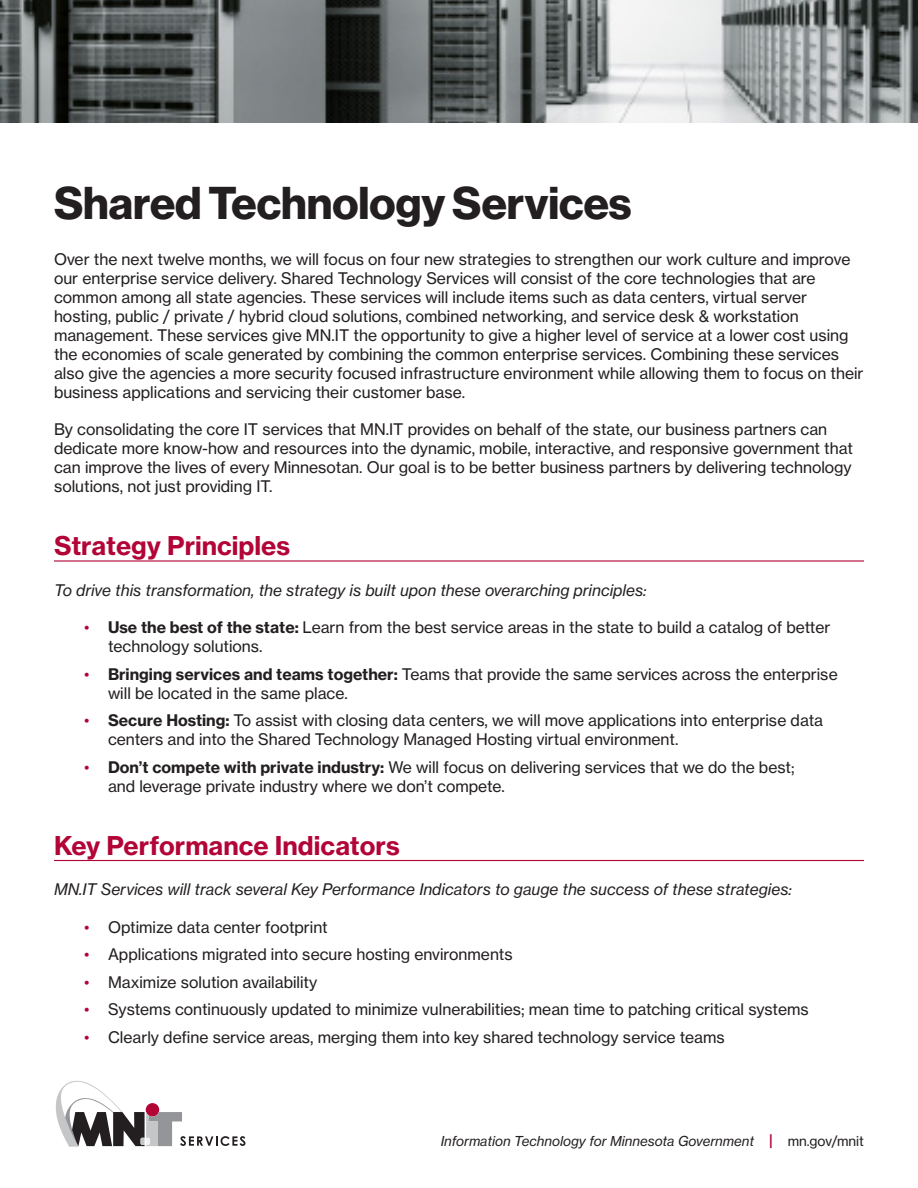
<style>
.page{position:relative;width:918px;height:1188px;background:#fff}
.page>*{position:absolute;margin:0;border:0;box-sizing:border-box;transform-origin:0 0}
.t1{font:45px "N Haas Grotesk DS Std 75 Bd";color:#231f20}
.t2{font:25.5px "N Haas Grotesk TX Std 75 Bd";color:#b30437}
.Body_Text{font:15.75px/18.9px "N Haas Grotesk TX Std 55 Rg";color:#231f20}
.Body_Text-2{font:15.75px "N Haas Grotesk TX Std 56 It";color:#231f20}
.t3{font:13.5px "N Haas Grotesk TX Std 56 It";color:#231f20}
.s1{color:#b30437}
.s2{font-family:"N Haas Grotesk TX Std 75 Bd"}
.s3{font-family:"N Haas Grotesk TX Std 75 Bd";font-size:15px;color:#b30437}
.s4{font-family:"N Haas Grotesk TX Std 55 Rg"}
</style>
<div class="page">
<img style="left:0;top:0;width:918px;height:122px">
<hr style="left:54px;top:560px;width:810px;height:2px;background:#b30437">
<hr style="left:54px;top:860px;width:810px;height:1px;background:#b30437">
<svg style="left:55px;top:1081px;width:190px;height:65px"></svg>
<h1 class="t1" style="left:54px;top:177px;width:579px">Shared Technology Services</h1>
<p class="Body_Text" style="left:54px;top:250px;width:811px">Over the next twelve months, we will focus on four new strategies to strengthen our work culture and improve our enterprise service delivery. Shared Technology Services will consist of the core technologies that are common among all state agencies. These services will include items such as data centers, virtual server hosting, public / private / hybrid cloud solutions, combined networking, and service desk &amp; workstation management. These services give MN.IT the opportunity to give a higher level of service at a lower cost using the economies of scale generated by combining the common enterprise services. Combining these services also give the agencies a more security focused infrastructure environment while allowing them to focus on their business applications and servicing their customer base.</p>
<p class="Body_Text" style="left:54px;top:420px;width:801px">By consolidating the core IT services that MN.IT provides on behalf of the state, our business partners can dedicate more know-how and resources into the dynamic, mobile, interactive, and responsive government that can improve the lives of every Minnesotan. Our goal is to be better business partners by delivering technology solutions, not just providing IT.</p>
<h2 class="t2" style="left:54px;top:530px;width:238px">Strategy Principles</h2>
<p class="Body_Text-2" style="left:54px;top:580px;width:594px">To drive this transformation, the strategy is built upon these overarching principles:</p>
<p class="Body_Text" style="left:108px;top:618px;width:724px;text-indent:-24px"><span class="s1">•</span> <span class="s2">Use the best of the state:</span> Learn from the best service areas in the state to build a catalog of better technology solutions.</p>
<p class="Body_Text" style="left:108px;top:665px;width:731px;text-indent:-24px"><span class="s1">•</span> <span class="s2">Bringing services and teams together:</span> Teams that provide the same services across the enterprise will be located in the same place.</p>
<p class="Body_Text" style="left:108px;top:711px;width:717px;text-indent:-24px"><span class="s1">•</span> <span class="s2">Secure Hosting:</span> To assist with closing data centers, we will move applications into enterprise data centers and into the Shared Technology Managed Hosting virtual environment.</p>
<p class="Body_Text" style="left:108px;top:757px;width:688px;text-indent:-24px"><span class="s1">•</span> <span class="s2">Don’t compete with private industry:</span> We will focus on delivering services that we do the best; and leverage private industry where we don’t compete.</p>
<h2 class="t2" style="left:54px;top:829px;width:347px">Key Performance Indicators</h2>
<p class="Body_Text-2" style="left:54px;top:880px;width:740px">MN.IT Services will track several Key Performance Indicators to gauge the success of these strategies:</p>
<p class="Body_Text" style="left:84px;top:918px;width:245px"><span class="s1">•</span> Optimize data center footprint</p>
<p class="Body_Text" style="left:84px;top:945px;width:430px"><span class="s1">•</span> Applications migrated into secure hosting environments</p>
<p class="Body_Text" style="left:84px;top:973px;width:235px"><span class="s1">•</span> Maximize solution availability</p>
<p class="Body_Text" style="left:84px;top:1000px;width:726px"><span class="s1">•</span> Systems continuously updated to minimize vulnerabilities; mean time to patching critical systems</p>
<p class="Body_Text" style="left:84px;top:1028px;width:642px"><span class="s1">•</span> Clearly define service areas, merging them into key shared technology service teams</p>
<p class="t3" style="left:441px;top:1133px;width:425px">Information Technology for Minnesota Government <span class="s3">|</span> <span class="s4">mn.gov/mnit</span></p>
</div>
